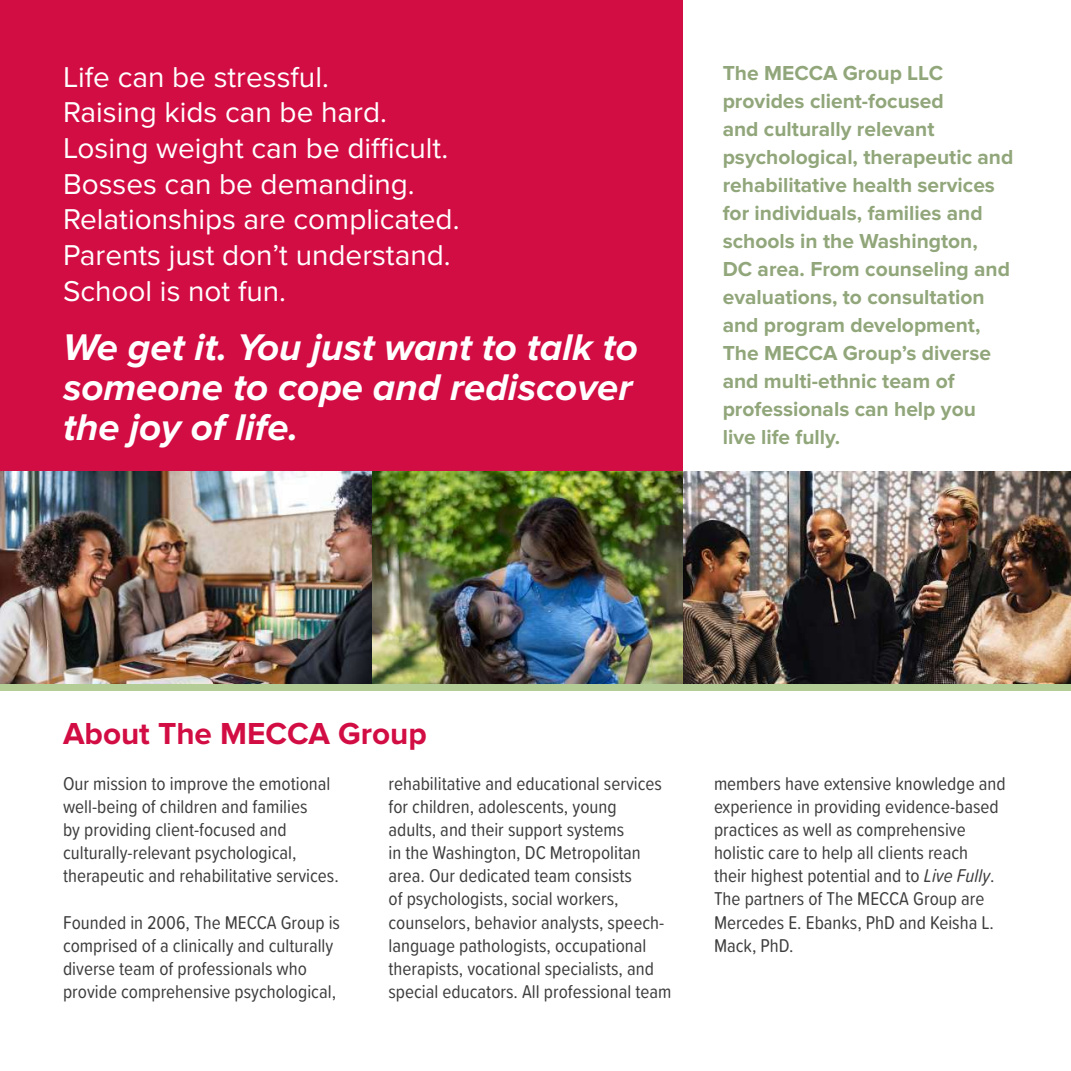
<style>
.page{position:relative;width:1071px;height:1071px;background:#fff}
.page>*{position:absolute;margin:0;border:0;box-sizing:border-box;transform-origin:0 0}
.t1{font:italic 700 38.5px/40.2px "Proxima Nova";color:#fff}
.t2{font:700 31.5px "Proxima Nova";color:#d20d44}
.t3{font:29.75px/35.7px "Proxima Nova";color:#fff}
.t4{font:700 21px/28px "Proxima Nova";color:#91a67a}
.t5{font:19.25px/23.1px "Proxima Soft Cond";color:#3e3e3f}
.s1{font-style:italic}
</style>
<div class="page">
<div style="left:0;top:0;width:682px;height:474px;background:#d20d44"></div>
<img style="left:0;top:471px;width:1071px;height:214px">
<div style="left:0;top:685px;width:1071px;height:6px;background:#b4cc95"></div>
<h3 class="t3" style="left:63px;top:59px;width:398px">Life can be stressful.<br>Raising kids can be hard.<br>Losing weight can be difficult.<br>Bosses can be demanding.<br>Relationships are complicated.<br>Parents just don’t understand.<br>School is not fun.</h3>
<h1 class="t1" style="left:63px;top:328px;width:576px">We get it. You just want to talk to someone to cope and rediscover the joy of life.</h1>
<p class="t4" style="left:723px;top:59px;width:292px">The MECCA Group LLC provides client-focused<br>and culturally relevant psychological, therapeutic and rehabilitative health services for individuals, families and schools in the Washington,<br>DC area. From counseling and evaluations, to consultation and program development,<br>The MECCA Group’s diverse and multi-ethnic team of professionals can help you live life fully.</p>
<h2 class="t2" style="left:63px;top:715px;width:365px">About The MECCA Group</h2>
<p class="t5" style="left:63px;top:771px;width:277px">Our mission to improve the emotional well-being of children and families<br>by providing client-focused and culturally-relevant psychological, therapeutic and rehabilitative services.</p>
<p class="t5" style="left:63px;top:910px;width:279px">Founded in 2006, The MECCA Group is comprised of a clinically and culturally diverse team of professionals who provide comprehensive psychological,</p>
<p class="t5" style="left:388px;top:771px;width:285px">rehabilitative and educational services for children, adolescents, young<br>adults, and their support systems<br>in the Washington, DC Metropolitan area. Our dedicated team consists<br>of psychologists, social workers, counselors, behavior analysts, speech&shy;language pathologists, occupational therapists, vocational specialists, and special educators. All professional team</p>
<p class="t5" style="left:714px;top:771px;width:293px">members have extensive knowledge and experience in providing evidence-based practices as well as comprehensive holistic care to help all clients reach<br>their highest potential and to <span class="s1">Live Fully</span>.<br>The partners of The MECCA Group are Mercedes E. Ebanks, PhD and Keisha L.<br>Mack, PhD.</p>
</div>
